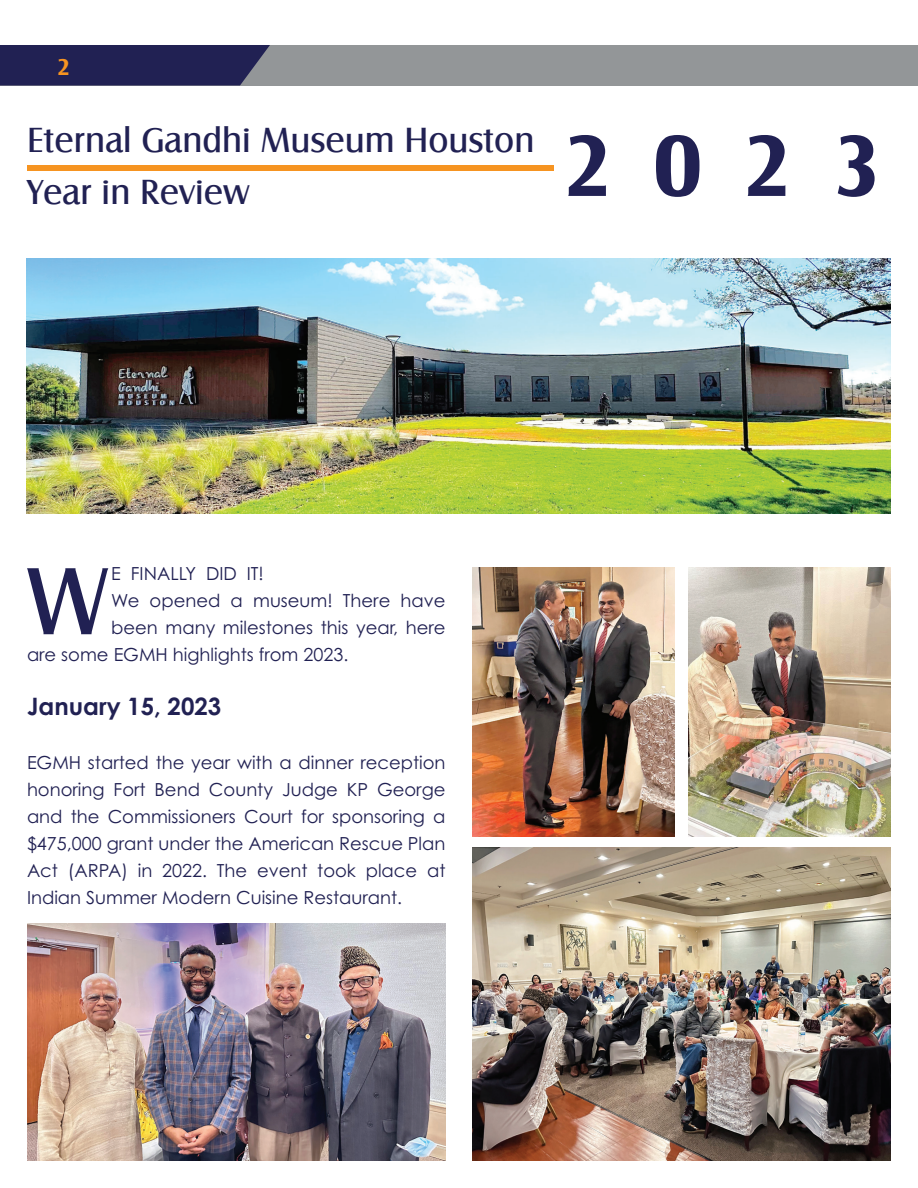
<style>
.page{position:relative;width:918px;height:1188px;background:#fff}
.page>*{position:absolute;margin:0;border:0;box-sizing:border-box;transform-origin:0 0}
.t1{font:99px "Castle T";color:#212153}
.t2{font:700 90px "Castle T";color:#212153}
.t3{font:36px/51.8px "Castle T";color:#212153}
.t4{font:700 24px "Century Gothic Pro";color:#212153}
.t5{font:700 24px "Castle T";color:#f69421}
.t6{font:18px/27px "Century Gothic Pro";color:#212153;text-align:justify}
</style>
<div class="page">
<div style="left:1px;top:45px;width:917px;height:41px;background:#939698"></div>
<div style="left:28px;top:165px;width:526px;height:5px;background:#f69421"></div>
<div style="left:0;top:45px;width:270px;height:40px;background:#212153"></div>
<img style="left:26px;top:258px;width:865px;height:255px">
<img style="left:27px;top:924px;width:419px;height:237px">
<img style="left:472px;top:847px;width:419px;height:314px">
<img style="left:472px;top:567px;width:202px;height:270px">
<img style="left:689px;top:567px;width:202px;height:270px">
<h3 class="t5" style="left:57px;top:53px;width:15px">2</h3>
<h3 class="t3" style="left:27px;top:114px;width:509px">Eternal Gandhi Museum Houston<br>Year in Review</h3>
<h2 class="t2" style="left:563px;top:114px;width:320px">2023</h2>
<h1 class="t1" style="left:28px;top:547px;width:81px">W</h1>
<p class="t6" style="left:111px;top:560px;width:154px">E FINALLY DID IT!</p>
<p class="t6" style="left:111px;top:587px;width:336px">We opened a museum! There have</p>
<p class="t6" style="left:111px;top:614px;width:336px">been many milestones this year, here</p>
<p class="t6" style="left:27px;top:641px;width:323px">are some EGMH highlights from 2023.</p>
<h3 class="t4" style="left:27px;top:692px;width:196px">January 15, 2023</h3>
<p class="t6" style="left:27px;top:749px;width:420px">EGMH started the year with a dinner reception honoring Fort Bend County Judge KP George and the Commissioners Court for sponsoring a $475,000 grant under the American Rescue Plan Act (ARPA) in 2022. The event took place at Indian Summer Modern Cuisine Restaurant.</p>
</div>
